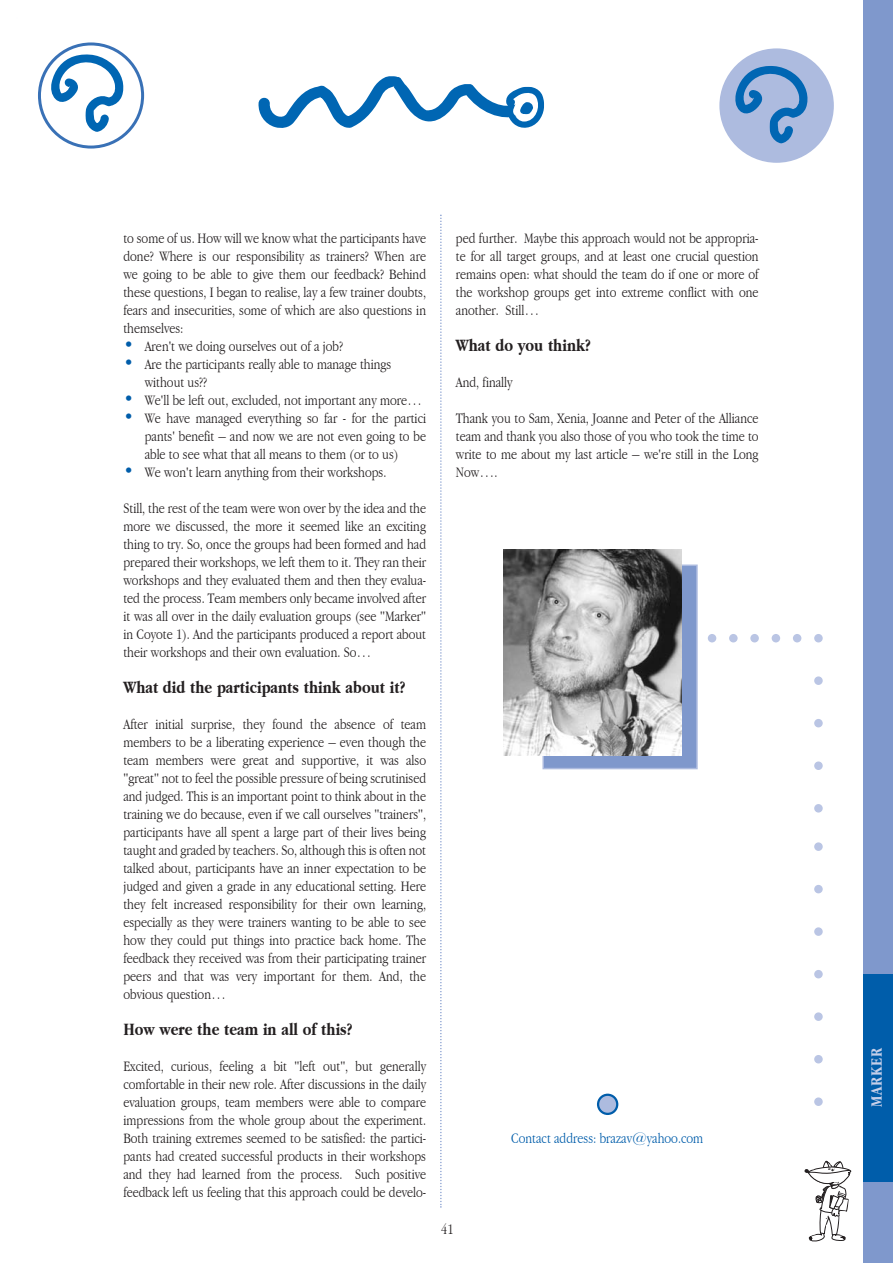
<style>
.page{position:relative;width:893px;height:1263px;background:#fff}
.page>*{position:absolute;margin:0;border:0;box-sizing:border-box;transform-origin:0 0}
.t1{font:700 condensed 18px "Garamond";color:#231f20}
.t2{font:700 condensed 16.5px "Garamond";color:#c6cfe9}
.t3{font:300 condensed 15px/18px "Garamond";color:#231f20;text-align:justify}
.t4{font:300 condensed 15px "Garamond";color:#005daa}
.s1{font-size:18px;color:#005daa}
</style>
<div class="page">
<div style="left:863px;top:0;width:29px;height:1263px;background:#7f98cc"></div>
<div style="left:863px;top:974px;width:29px;height:207px;background:#005daa"></div>
<svg style="left:804px;top:1160px;width:47px;height:82px"></svg>
<div style="left:543px;top:565px;width:154px;height:204px;background:#7f98cc"></div>
<div style="left:542px;top:565px;width:155px;height:204px;border:2px solid #adbbdf"></div>
<img style="left:504px;top:549px;width:177px;height:207px">
<div style="left:719px;top:48px;width:114px;height:115px;background:#adbbdf;border-radius:50%"></div>
<div style="left:814px;top:1097px;width:8px;height:9px;background:#bac5e4;border-radius:50%"></div>
<div style="left:814px;top:1055px;width:8px;height:8px;background:#bac5e4;border-radius:50%"></div>
<div style="left:814px;top:1012px;width:8px;height:9px;background:#bac5e4;border-radius:50%"></div>
<div style="left:814px;top:970px;width:8px;height:8px;background:#bac5e4;border-radius:50%"></div>
<div style="left:814px;top:927px;width:8px;height:9px;background:#bac5e4;border-radius:50%"></div>
<div style="left:814px;top:885px;width:8px;height:8px;background:#bac5e4;border-radius:50%"></div>
<div style="left:814px;top:842px;width:8px;height:9px;background:#bac5e4;border-radius:50%"></div>
<div style="left:814px;top:804px;width:8px;height:9px;background:#bac5e4;border-radius:50%"></div>
<div style="left:814px;top:761px;width:8px;height:9px;background:#bac5e4;border-radius:50%"></div>
<div style="left:814px;top:719px;width:8px;height:8px;background:#bac5e4;border-radius:50%"></div>
<div style="left:814px;top:676px;width:8px;height:9px;background:#bac5e4;border-radius:50%"></div>
<div style="left:814px;top:634px;width:8px;height:8px;background:#bac5e4;border-radius:50%"></div>
<div style="left:792px;top:634px;width:9px;height:8px;background:#bac5e4;border-radius:50%"></div>
<div style="left:771px;top:634px;width:9px;height:8px;background:#bac5e4;border-radius:50%"></div>
<div style="left:750px;top:634px;width:8px;height:8px;background:#bac5e4;border-radius:50%"></div>
<div style="left:729px;top:634px;width:8px;height:8px;background:#bac5e4;border-radius:50%"></div>
<div style="left:707px;top:634px;width:9px;height:8px;background:#bac5e4;border-radius:50%"></div>
<svg style="left:597px;top:1094px;width:21px;height:21px"></svg>
<svg style="left:440px;top:215px;width:1px;height:993px"></svg>
<svg style="left:258px;top:76px;width:286px;height:52px"></svg>
<svg style="left:735px;top:66px;width:72px;height:77px"></svg>
<svg style="left:38px;top:42px;width:106px;height:107px"></svg>
<p class="t3" style="left:123px;top:230px;width:304px">to some of us. How will we know what the participants have done? Where is our responsibility as trainers? When are we going to be able to give them our feedback? Behind these questions, I began to realise, lay a few trainer doubts, fears and insecurities, some of which are also questions in themselves:</p>
<p class="t3" style="left:123px;top:338px;width:221px"><span class="s1">•</span> Aren't we doing ourselves out of a job?</p>
<p class="t3" style="left:145px;top:356px;width:248px;text-indent:-21px"><span class="s1">•</span> Are the participants really able to manage things without us??</p>
<p class="t3" style="left:123px;top:392px;width:300px"><span class="s1">•</span> We'll be left out, excluded, not important any more…</p>
<p class="t3" style="left:145px;top:410px;width:283px;text-indent:-21px"><span class="s1">•</span> We have managed everything so far - for the partici pants' benefit – and now we are not even going to be able to see what that all means to them (or to us)</p>
<p class="t3" style="left:123px;top:464px;width:264px"><span class="s1">•</span> We won't learn anything from their workshops.</p>
<p class="t3" style="left:123px;top:500px;width:304px">Still, the rest of the team were won over by the idea and the more we discussed, the more it seemed like an exciting thing to try. So, once the groups had been formed and had prepared their workshops, we left them to it. They ran their workshops and they evaluated them and then they evalua&shy;ted the process. Team members only became involved after it was all over in the daily evaluation groups (see "Marker" in Coyote 1). And the participants produced a report about their workshops and their own evaluation. So…</p>
<p class="t1" style="left:123px;top:678px;width:283px">What did the participants think about it?</p>
<p class="t3" style="left:123px;top:716px;width:304px">After initial surprise, they found the absence of team members to be a liberating experience – even though the team members were great and supportive, it was also "great" not to feel the possible pressure of being scrutinised and judged. This is an important point to think about in the training we do because, even if we call ourselves "trainers", participants have all spent a large part of their lives being taught and graded by teachers. So, although this is often not talked about, participants have an inner expectation to be judged and given a grade in any educational setting. Here they felt increased responsibility for their own learning, especially as they were trainers wanting to be able to see how they could put things into practice back home. The feedback they received was from their participating trainer peers and that was very important for them. And, the obvious question…</p>
<p class="t1" style="left:123px;top:1020px;width:230px">How were the team in all of this?</p>
<p class="t3" style="left:123px;top:1058px;width:304px">Excited, curious, feeling a bit "left out", but generally comfortable in their new role. After discussions in the daily evaluation groups, team members were able to compare impressions from the whole group about the experiment.<br>Both training extremes seemed to be satisfied: the partici&shy;pants had created successful products in their workshops and they had learned from the process. Such positive feedback left us feeling that this approach could be develo-</p>
<p class="t3" style="left:456px;top:230px;width:304px">ped further. Maybe this approach would not be appropria&shy;te for all target groups, and at least one crucial question remains open: what should the team do if one or more of the workshop groups get into extreme conflict with one another. Still…</p>
<p class="t1" style="left:456px;top:336px;width:136px">What do you think?</p>
<p class="t3" style="left:456px;top:374px;width:58px">And, finally</p>
<p class="t3" style="left:456px;top:410px;width:304px">Thank you to Sam, Xenia, Joanne and Peter of the Alliance team and thank you also those of you who took the time to write to me about my last article – we're still in the Long Now….</p>
<p class="t3" style="left:441px;top:1220px;width:14px">41</p>
<p class="t4" style="left:511px;top:1130px;width:193px">Contact address: brazav@yahoo.com</p>
<p class="t2" style="left:867px;top:1107px;width:60px;rotate:-90deg">MARKER</p>
</div>
